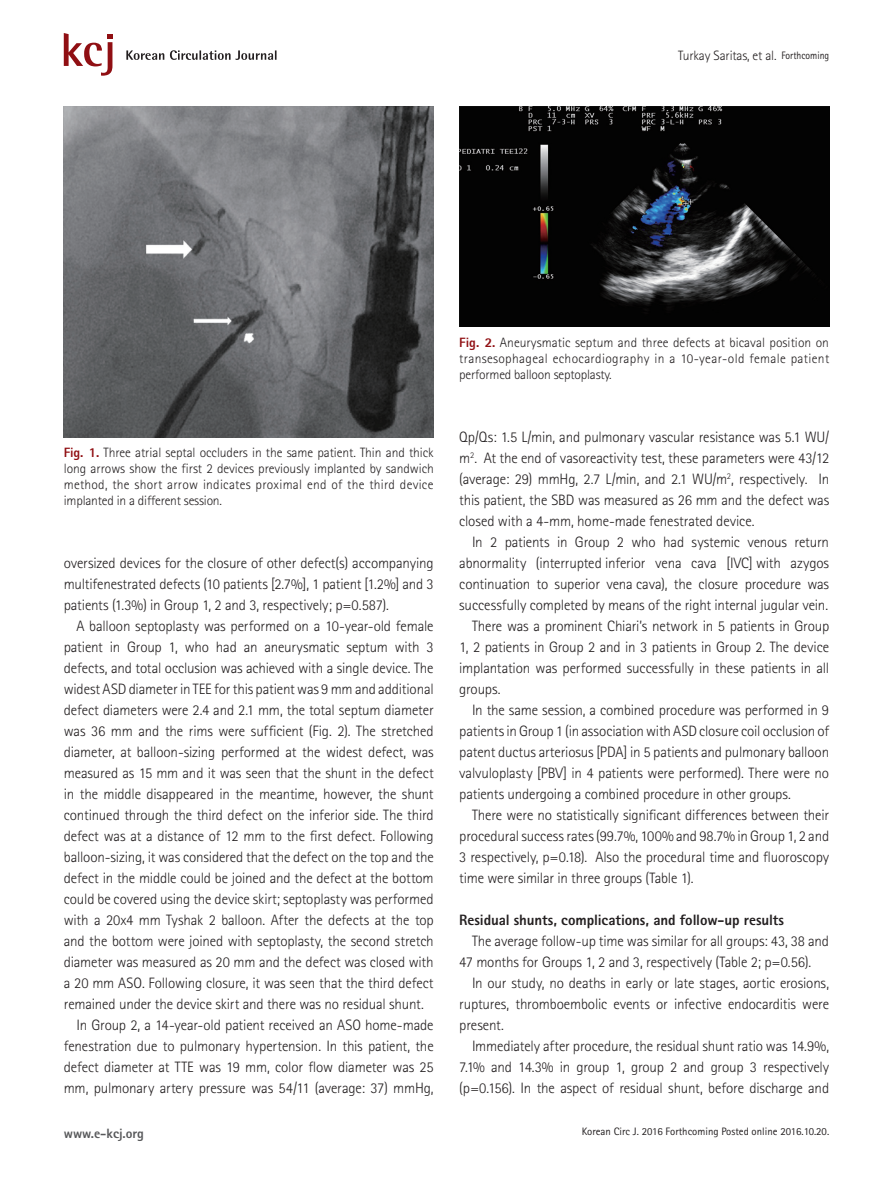
<style>
.page{position:relative;width:893px;height:1191px;background:#fff}
.page>*{position:absolute;margin:0;border:0;box-sizing:border-box;transform-origin:0 0}
.t1{font:300 15px/21px "Rotis Sans Serif Std";letter-spacing:-.01em;color:#231f20;text-align:justify}
.t2{font:800 15px "Rotis Sans Serif Std";letter-spacing:-.005em;color:#231f20}
.t3{font:300 13.5px/16.2px "Rotis Sans Serif Std";letter-spacing:-.015em;color:#231f20;text-align:justify}
.t4{font:800 13.5px "Rotis Sans Serif Std";color:#57585a}
.t5{font:10.8px "Rotis Sans Serif Std";color:#231f20}
.t6{font:10.8px "Rotis Sans Serif Std";color:#231f20;scale:.9 1}
.s1{font-weight:800;color:#900f13}
</style>
<div class="page">
<svg style="left:126px;top:50px;width:151px;height:10px"></svg>
<svg style="left:64px;top:33px;width:49px;height:43px"></svg>
<img style="left:64px;top:106px;width:370px;height:331px">
<img style="left:459px;top:106px;width:370px;height:220px">
<p class="t3" style="left:678px;top:47px;width:100px">Turkay Saritas, et al.</p>
<p class="t6" style="left:781px;top:49px;width:55px">Forthcoming</p>
<p class="t3" style="left:64px;top:444px;width:372px"><span class="s1">Fig. 1.</span> Three atrial septal occluders in the same patient. Thin and thick long arrows show the first 2 devices previously implanted by sandwich method, the short arrow indicates proximal end of the third device implanted in a different session.</p>
<p class="t1" style="left:64px;top:552px;width:371px">oversized devices for the closure of other defect(s) accompanying multifenestrated defects (10 patients [2.7%], 1 patient [1.2%] and 3 patients (1.3%) in Group 1, 2 and 3, respectively; p=0.587).</p>
<p class="t1" style="left:77px;top:615px;width:359px">A balloon septoplasty was performed on a 10-year-old female</p>
<p class="t1" style="left:64px;top:636px;width:371px">patient in Group 1, who had an aneurysmatic septum with 3</p>
<p class="t1" style="left:64px;top:657px;width:371px">defects, and total occlusion was achieved with a single device. The</p>
<p class="t1" style="left:64px;top:678px;width:371px">widest ASD diameter in TEE for this patient was 9 mm and additional</p>
<p class="t1" style="left:64px;top:699px;width:371px">defect diameters were 2.4 and 2.1 mm, the total septum diameter</p>
<p class="t1" style="left:64px;top:720px;width:371px">was 36 mm and the rims were sufficient (Fig. 2). The stretched</p>
<p class="t1" style="left:64px;top:741px;width:371px">diameter, at balloon-sizing performed at the widest defect, was</p>
<p class="t1" style="left:64px;top:762px;width:371px">measured as 15 mm and it was seen that the shunt in the defect</p>
<p class="t1" style="left:64px;top:783px;width:371px">in the middle disappeared in the meantime, however, the shunt</p>
<p class="t1" style="left:64px;top:804px;width:371px">continued through the third defect on the inferior side. The third</p>
<p class="t1" style="left:64px;top:825px;width:371px">defect was at a distance of 12 mm to the first defect. Following</p>
<p class="t1" style="left:64px;top:846px;width:371px">balloon-sizing, it was considered that the defect on the top and the</p>
<p class="t1" style="left:64px;top:867px;width:371px">defect in the middle could be joined and the defect at the bottom</p>
<p class="t1" style="left:64px;top:888px;width:371px">could be covered using the device skirt; septoplasty was performed</p>
<p class="t1" style="left:64px;top:909px;width:371px">with a 20x4 mm Tyshak 2 balloon. After the defects at the top</p>
<p class="t1" style="left:64px;top:930px;width:371px">and the bottom were joined with septoplasty, the second stretch</p>
<p class="t1" style="left:64px;top:951px;width:371px">diameter was measured as 20 mm and the defect was closed with</p>
<p class="t1" style="left:64px;top:972px;width:371px">a 20 mm ASO. Following closure, it was seen that the third defect</p>
<p class="t1" style="left:64px;top:993px;width:362px">remained under the device skirt and there was no residual shunt.</p>
<p class="t1" style="left:77px;top:1014px;width:359px">In Group 2, a 14-year-old patient received an ASO home-made</p>
<p class="t1" style="left:64px;top:1035px;width:371px">fenestration due to pulmonary hypertension. In this patient, the</p>
<p class="t1" style="left:64px;top:1056px;width:371px">defect diameter at TTE was 19 mm, color flow diameter was 25</p>
<p class="t1" style="left:64px;top:1077px;width:371px">mm, pulmonary artery pressure was 54/11 (average: 37) mmHg,</p>
<p class="t3" style="left:459px;top:334px;width:371px"><span class="s1">Fig. 2.</span> Aneurysmatic septum and three defects at bicaval position on transesophageal echocardiography in a 10-year-old female patient performed balloon septoplasty.</p>
<p class="t1" style="left:459px;top:426px;width:371px">Qp/Qs: 1.5 L/min, and pulmonary vascular resistance was 5.1 WU/ m<sup>2</sup>. At the end of vasoreactivity test, these parameters were 43/12 (average: 29) mmHg, 2.7 L/min, and 2.1 WU/m<sup>2</sup>, respectively. In this patient, the SBD was measured as 26 mm and the defect was closed with a 4-mm, home-made fenestrated device.</p>
<p class="t1" style="left:472px;top:531px;width:359px">In 2 patients in Group 2 who had systemic venous return</p>
<p class="t1" style="left:459px;top:552px;width:371px">abnormality (interrupted inferior vena cava [IVC] with azygos</p>
<p class="t1" style="left:459px;top:573px;width:371px">continuation to superior vena cava), the closure procedure was</p>
<p class="t1" style="left:459px;top:594px;width:370px">successfully completed by means of the right internal jugular vein.</p>
<p class="t1" style="left:472px;top:615px;width:359px">There was a prominent Chiari’s network in 5 patients in Group</p>
<p class="t1" style="left:459px;top:636px;width:371px">1, 2 patients in Group 2 and in 3 patients in Group 2. The device</p>
<p class="t1" style="left:459px;top:657px;width:371px">implantation was performed successfully in these patients in all</p>
<p class="t1" style="left:459px;top:678px;width:43px">groups.</p>
<p class="t1" style="left:472px;top:699px;width:359px">In the same session, a combined procedure was performed in 9</p>
<p class="t1" style="left:459px;top:720px;width:371px">patients in Group 1 (in association with ASD closure coil occlusion of</p>
<p class="t1" style="left:459px;top:741px;width:371px">patent ductus arteriosus [PDA] in 5 patients and pulmonary balloon</p>
<p class="t1" style="left:459px;top:762px;width:371px">valvuloplasty [PBV] in 4 patients were performed). There were no</p>
<p class="t1" style="left:459px;top:783px;width:333px">patients undergoing a combined procedure in other groups.</p>
<p class="t1" style="left:472px;top:804px;width:359px">There were no statistically significant differences between their</p>
<p class="t1" style="left:459px;top:825px;width:371px">procedural success rates (99.7%, 100% and 98.7% in Group 1, 2 and</p>
<p class="t1" style="left:459px;top:846px;width:371px">3 respectively, p=0.18). Also the procedural time and fluoroscopy</p>
<p class="t1" style="left:459px;top:867px;width:236px">time were similar in three groups (Table 1).</p>
<p class="t2" style="left:459px;top:910px;width:326px">Residual shunts, complications, and follow-up results</p>
<p class="t1" style="left:459px;top:930px;width:371px;text-indent:13px">The average follow-up time was similar for all groups: 43, 38 and<br>47 months for Groups 1, 2 and 3, respectively (Table 2; p=0.56).</p>
<p class="t1" style="left:459px;top:972px;width:371px;text-indent:13px">In our study, no deaths in early or late stages, aortic erosions, ruptures, thromboembolic events or infective endocarditis were present.</p>
<p class="t1" style="left:459px;top:1035px;width:371px;text-indent:13px">Immediately after procedure, the residual shunt ratio was 14.9%, 7.1% and 14.3% in group 1, group 2 and group 3 respectively (p=0.156). In the aspect of residual shunt, before discharge and</p>
<p class="t4" style="left:64px;top:1124px;width:82px">www.e-kcj.org</p>
<p class="t5" style="left:582px;top:1125px;width:249px">Korean Circ J. 2016 Forthcoming Posted online 2016.10.20.</p>
</div>
